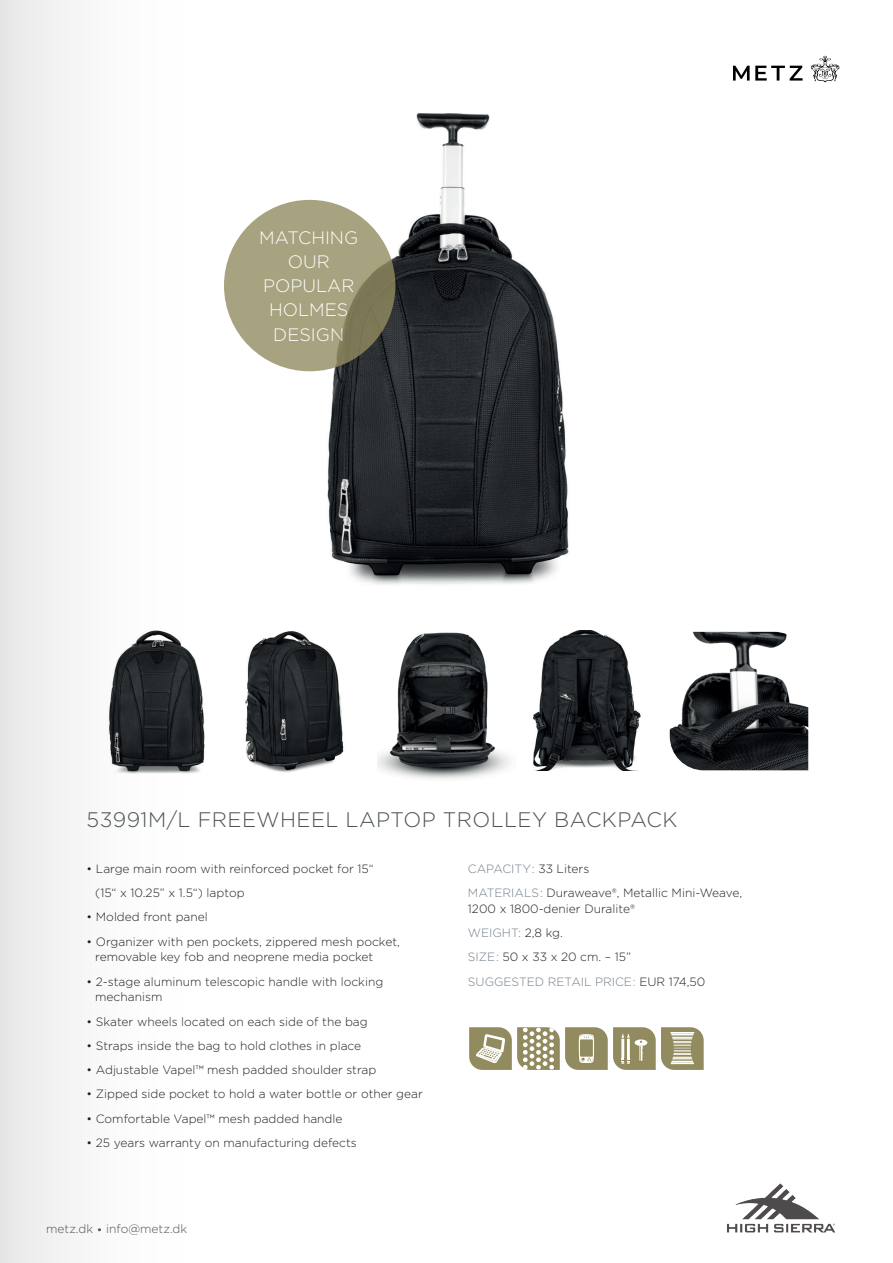
<style>
.page{position:relative;width:893px;height:1263px;background:#fff}
.page>*{position:absolute;margin:0;border:0;box-sizing:border-box;transform-origin:0 0}
.t1{font:300 21px "Gotham";letter-spacing:.02em;color:#4c5256}
.t2{font:300 18px/24.3px "Gotham";color:#fff;text-align:center}
.t3{font:300 12px/24.3px "Gotham";color:#231f20}
.t4{font:300 12px "Gotham";color:#4c5256}
.s1{color:#727f8a}
</style>
<div class="page">
<div style="left:0;top:0;width:190px;height:1263px;background:linear-gradient(to right,#eaeaea,#fff)"></div>
<img style="left:727px;top:1183px;width:109px;height:50px">
<svg style="left:733px;top:66px;width:70px;height:15px"></svg>
<svg style="left:811px;top:56px;width:28px;height:26px"></svg>
<img style="left:533px;top:630px;width:108px;height:140px">
<img style="left:167px;top:114px;width:402px;height:511px">
<img style="left:86px;top:629px;width:119px;height:145px">
<img style="left:245px;top:631px;width:99px;height:141px">
<img style="left:377px;top:632px;width:134px;height:147px">
<svg style="left:224px;top:200px;width:171px;height:171px;background:#a19c79"></svg>
<svg style="left:469px;top:1027px;width:235px;height:43px"></svg>
<img style="left:670px;top:632px;width:138px;height:138px">
<h2 class="t2" style="left:259px;top:225px;width:101px">MATCHING<br>OUR<br>POPULAR<br>HOLMES<br>DESIGN</h2>
<h1 class="t1" style="left:87px;top:806px;width:592px">53991M/L FREEWHEEL LAPTOP TROLLEY BACKPACK</h1>
<p class="t3" style="left:468px;top:856px;width:276px"><span class="s1">CAPACITY :</span> 33 Liters<br><span class="s1">MATERIALS :</span> Duraweave®, Metallic Mini-Weave,</p>
<p class="t3" style="left:468px;top:896px;width:239px">1200 x 1800-denier Duralite®<br><span class="s1">WEIGHT:</span> 2,8 kg.<br><span class="s1">SIZE :</span> 50 x 33 x 20 cm. – 15”<br><span class="s1">SUGGESTED RETAIL PRICE :</span> EUR 174,50</p>
<p class="t3" style="left:95px;top:856px;width:280px;text-indent:-9px">• Large main room with reinforced pocket for 15“ (15“ x 10.25” x 1.5“) laptop</p>
<p class="t3" style="left:87px;top:905px;width:123px">• Molded front panel</p>
<p class="t3" style="left:95px;top:933px;width:306px;line-height:15.8px;text-indent:-9px">• Organizer with pen pockets, zippered mesh pocket, removable key fob and neoprene media pocket</p>
<p class="t3" style="left:95px;top:973px;width:290px;line-height:15.8px;text-indent:-9px">• 2-stage aluminum telescopic handle with locking mechanism</p>
<p class="t3" style="left:87px;top:1009px;width:283px">• Skater wheels located on each side of the bag</p>
<p class="t3" style="left:87px;top:1033px;width:276px">• Straps inside the bag to hold clothes in place</p>
<p class="t3" style="left:87px;top:1057px;width:291px">• Adjustable Vapel™ mesh padded shoulder strap</p>
<p class="t3" style="left:87px;top:1082px;width:338px">• Zipped side pocket to hold a water bottle or other gear</p>
<p class="t3" style="left:87px;top:1106px;width:257px">• Comfortable Vapel™ mesh padded handle</p>
<p class="t3" style="left:87px;top:1130px;width:272px">• 25 years warranty on manufacturing defects</p>
<p class="t4" style="left:46px;top:1221px;width:143px">metz.dk • info@metz.dk</p>
</div>
